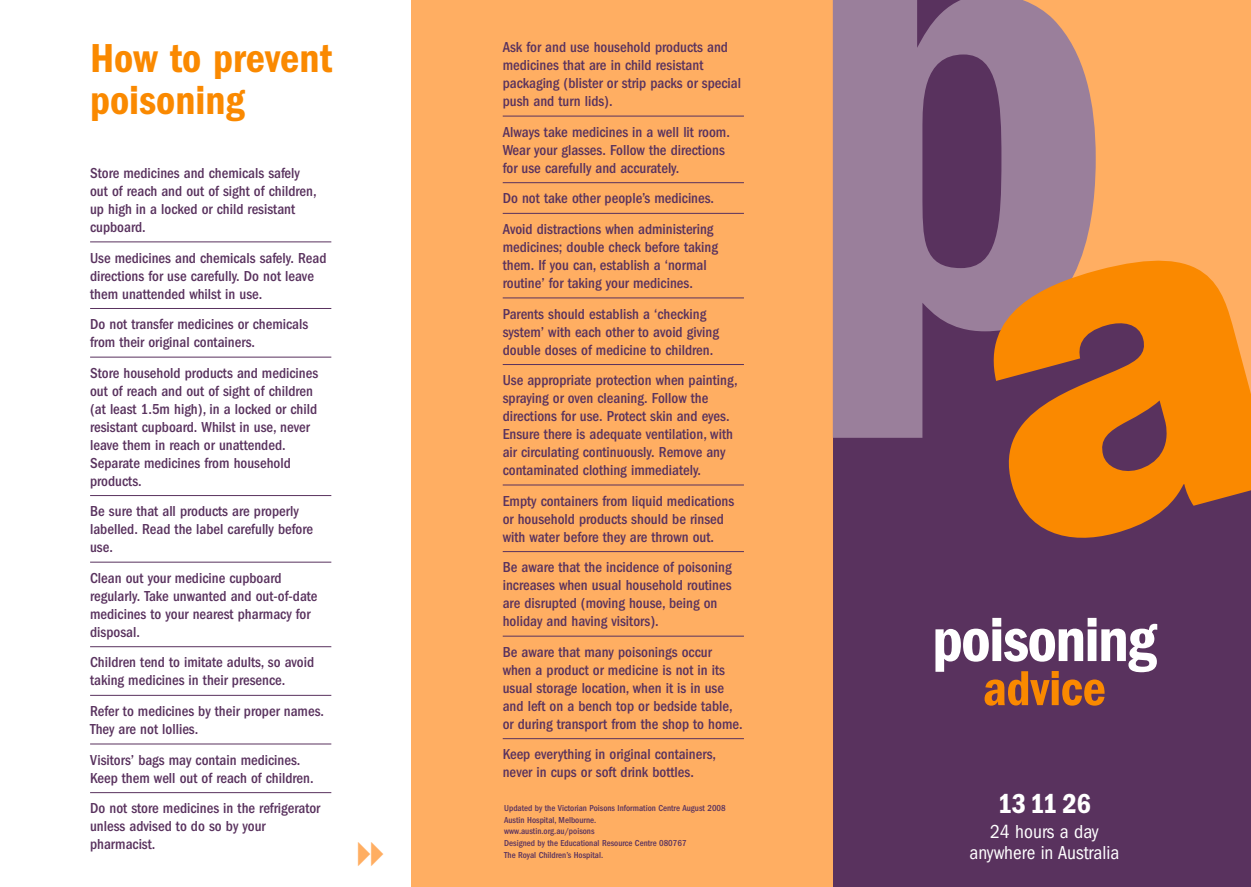
<style>
.page{position:relative;width:1251px;height:887px;background:#fff}
.page>*{position:absolute;margin:0;border:0;box-sizing:border-box;transform-origin:0 0}
.t1{font:600 condensed 64.35px "Franklin Gothic";letter-spacing:-.025em;color:#fff}
.t2{font:600 condensed 50.85px "Franklin Gothic";letter-spacing:-.01em;color:#fa8900}
.t3{font:600 condensed 41.85px/41.8px "Franklin Gothic";color:#fa8900}
.t4{font:600 condensed 28.5px "Franklin Gothic";color:#fff}
.t5{font:condensed 19.5px/21px "Franklin Gothic";color:#fff;text-align:center}
.t6{font:500 condensed 15px/18px "Franklin Gothic";color:#59325e}
.t7{font:500 condensed 9px/12px "Franklin Gothic";color:#59325e}
</style>
<div class="page">
<hr style="left:90px;top:242px;width:241px;height:1px;background:#59325e">
<hr style="left:90px;top:308px;width:241px;height:1px;background:#59325e">
<hr style="left:90px;top:357px;width:241px;height:1px;background:#59325e">
<hr style="left:90px;top:495px;width:241px;height:1px;background:#59325e">
<hr style="left:90px;top:562px;width:241px;height:1px;background:#59325e">
<hr style="left:90px;top:646px;width:241px;height:1px;background:#59325e">
<hr style="left:90px;top:695px;width:241px;height:1px;background:#59325e">
<hr style="left:90px;top:744px;width:241px;height:1px;background:#59325e">
<hr style="left:90px;top:792px;width:241px;height:1px;background:#59325e">
<div style="left:412px;top:0;width:420px;height:887px;background:#ffae62"></div>
<hr style="left:503px;top:116px;width:241px;height:1px;background:#59325e">
<hr style="left:503px;top:182px;width:241px;height:1px;background:#59325e">
<hr style="left:503px;top:213px;width:241px;height:1px;background:#59325e">
<hr style="left:503px;top:298px;width:241px;height:1px;background:#59325e">
<hr style="left:503px;top:364px;width:241px;height:1px;background:#59325e">
<hr style="left:503px;top:485px;width:241px;height:1px;background:#59325e">
<hr style="left:503px;top:551px;width:241px;height:1px;background:#59325e">
<hr style="left:503px;top:636px;width:241px;height:1px;background:#59325e">
<hr style="left:503px;top:738px;width:241px;height:1px;background:#59325e">
<div style="left:832px;top:0;width:418px;height:887px;background:#59325e"></div>
<div style="left:1095px;top:0;width:155px;height:237px;background:#ffae62"></div>
<svg style="left:832px;top:0;width:263px;height:438px;background:#9a7b93"></svg>
<svg style="left:922px;top:54px;width:79px;height:214px"></svg>
<svg style="left:964px;top:237px;width:287px;height:318px"></svg>
<h3 class="t3" style="left:90px;top:41px;width:243px">How to prevent poisoning</h3>
<p class="t6" style="left:503px;top:39px;width:240px">Ask for and use household products and medicines that are in child resistant packaging (blister or strip packs or special push and turn lids).</p>
<p class="t6" style="left:503px;top:124px;width:229px">Always take medicines in a well lit room.<br>Wear your glasses. Follow the directions for use carefully and accurately.</p>
<p class="t6" style="left:503px;top:184px;width:213px;line-height:30.6px">Do not take other people’s medicines.<br>Avoid distractions when administering</p>
<p class="t6" style="left:503px;top:239px;width:217px">medicines; double check before taking them. If you can, establish a ‘normal routine’ for taking your medicines.</p>
<p class="t6" style="left:503px;top:306px;width:218px">Parents should establish a ‘checking system’ with each other to avoid giving double doses of medicine to children.</p>
<p class="t6" style="left:503px;top:372px;width:236px">Use appropriate protection when painting, spraying or oven cleaning. Follow the directions for use. Protect skin and eyes.<br>Ensure there is adequate ventilation, with air circulating continuously. Remove any contaminated clothing immediately.</p>
<p class="t6" style="left:503px;top:493px;width:233px">Empty containers from liquid medications or household products should be rinsed with water before they are thrown out.</p>
<p class="t6" style="left:503px;top:559px;width:230px">Be aware that the incidence of poisoning increases when usual household routines are disrupted (moving house, being on holiday and having visitors).</p>
<p class="t6" style="left:503px;top:644px;width:241px">Be aware that many poisonings occur when a product or medicine is not in its usual storage location, when it is in use and left on a bench top or bedside table, or during transport from the shop to home.</p>
<p class="t6" style="left:503px;top:746px;width:215px">Keep everything in original containers, never in cups or soft drink bottles.</p>
<p class="t7" style="left:504px;top:802px;width:223px">Updated by the Victorian Poisons Information Centre August 2008<br>Austin Hospital, Melbourne.<br>www.austin.org.au/poisons<br>Designed by the Educational Resource Centre 080767<br>The Royal Children’s Hospital.</p>
<p class="t6" style="left:90px;top:165px;width:228px">Store medicines and chemicals safely out of reach and out of sight of children, up high in a locked or child resistant cupboard.</p>
<p class="t6" style="left:90px;top:250px;width:238px">Use medicines and chemicals safely. Read directions for use carefully. Do not leave them unattended whilst in use.</p>
<p class="t6" style="left:90px;top:316px;width:220px">Do not transfer medicines or chemicals from their original containers.</p>
<p class="t6" style="left:90px;top:365px;width:229px">Store household products and medicines out of reach and out of sight of children (at least 1.5m high), in a locked or child resistant cupboard. Whilst in use, never leave them in reach or unattended.<br>Separate medicines from household products.</p>
<p class="t6" style="left:90px;top:503px;width:224px">Be sure that all products are properly labelled. Read the label carefully before use.</p>
<p class="t6" style="left:90px;top:570px;width:229px">Clean out your medicine cupboard regularly. Take unwanted and out-of-date medicines to your nearest pharmacy for disposal.</p>
<p class="t6" style="left:90px;top:655px;width:226px">Children tend to imitate adults, so avoid taking medicines in their presence.</p>
<p class="t6" style="left:90px;top:703px;width:235px">Refer to medicines by their proper names.<br>They are not lollies.</p>
<p class="t6" style="left:90px;top:752px;width:225px">Visitors’ bags may contain medicines.<br>Keep them well out of reach of children.</p>
<p class="t6" style="left:90px;top:800px;width:232px">Do not store medicines in the refrigerator unless advised to do so by your pharmacist.</p>
<h1 class="t1" style="left:932px;top:616px;width:226px">poisoning</h1>
<h2 class="t2" style="left:982px;top:670px;width:125px">advice</h2>
<h3 class="t4" style="left:997px;top:793px;width:95px">13 11 26</h3>
<h3 class="t5" style="left:969px;top:823px;width:151px">24 hours a day anywhere in Australia</h3>
</div>
